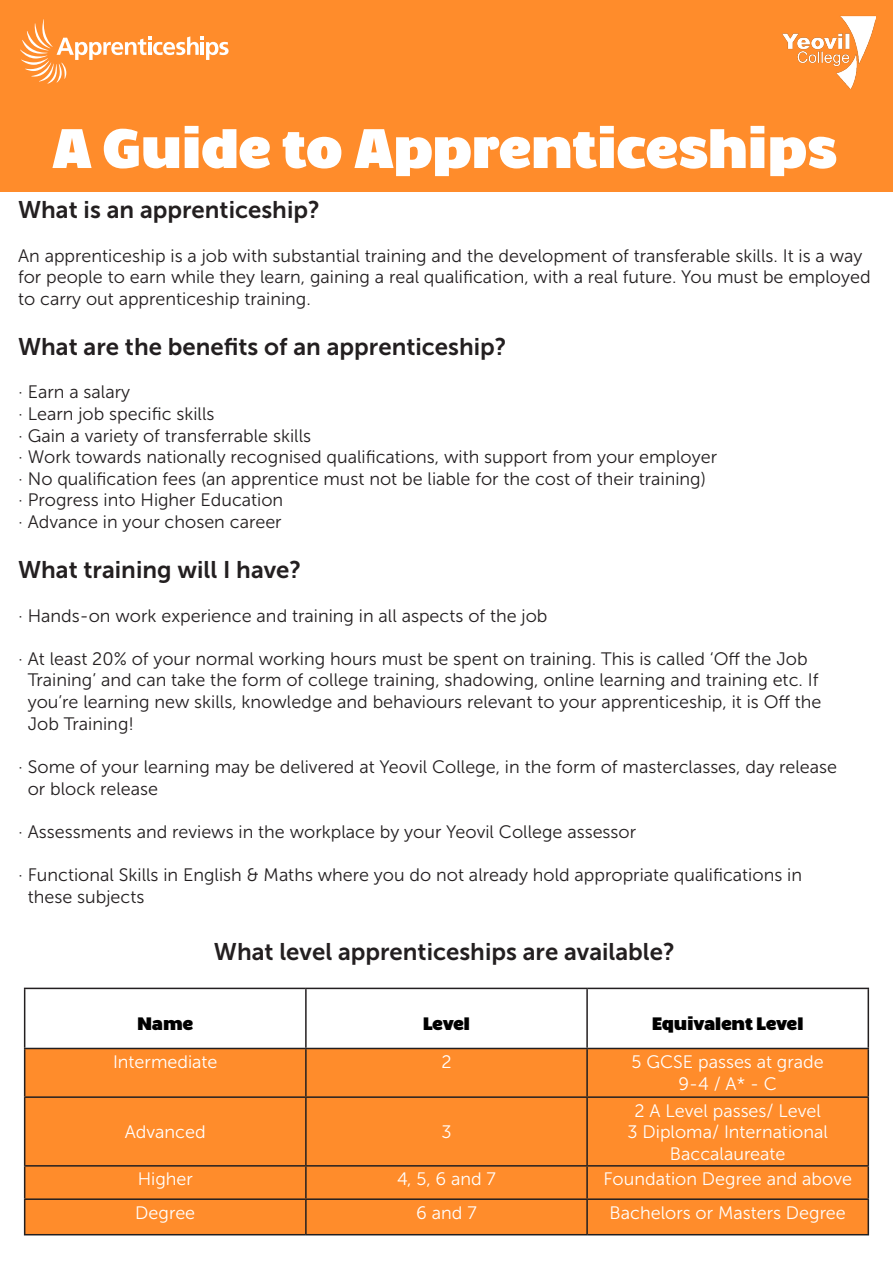
<style>
.page{position:relative;width:893px;height:1263px;background:#fff}
.page>*{position:absolute;margin:0;border:0;box-sizing:border-box;transform-origin:0 0}
.t1{font:700 55.5px "Walrus";letter-spacing:-.02em;color:#fff}
.t2{font:24px "Museo Sans 700";color:#231f20}
.t3{font:18px/21.6px "Museo Sans 300";color:#231f20}
.t4{font:18px/21.6px "Museo Sans 300";color:#fff;text-align:center}
.t5{font:700 18px "Walrus";letter-spacing:-.025em;color:#000}
</style>
<div class="page">
<div style="left:0;top:0;width:893px;height:191px;background:#ff8c2b"></div>
<img style="left:782px;top:16px;width:94px;height:72px">
<svg style="left:20px;top:19px;width:209px;height:65px"></svg>
<div style="left:25px;top:1049px;width:842px;height:185px;background:#ff8c2b"></div>
<hr style="left:24px;top:988px;width:282px;height:1px;background:#231f20">
<hr style="left:24px;top:989px;width:1px;height:59px;background:#231f20">
<hr style="left:306px;top:988px;width:281px;height:1px;background:#231f20">
<hr style="left:305px;top:989px;width:2px;height:59px;background:#231f20">
<hr style="left:587px;top:988px;width:282px;height:1px;background:#231f20">
<hr style="left:586px;top:989px;width:2px;height:59px;background:#231f20">
<hr style="left:867px;top:989px;width:2px;height:59px;background:#231f20">
<hr style="left:24px;top:1048px;width:282px;height:1px;background:#231f20">
<hr style="left:24px;top:1049px;width:1px;height:47px;background:#231f20">
<hr style="left:306px;top:1048px;width:281px;height:1px;background:#231f20">
<hr style="left:305px;top:1049px;width:2px;height:47px;background:#231f20">
<hr style="left:587px;top:1048px;width:282px;height:1px;background:#231f20">
<hr style="left:586px;top:1049px;width:2px;height:47px;background:#231f20">
<hr style="left:867px;top:1049px;width:2px;height:47px;background:#231f20">
<hr style="left:24px;top:1096px;width:282px;height:2px;background:#231f20">
<hr style="left:24px;top:1098px;width:1px;height:67px;background:#231f20">
<hr style="left:306px;top:1096px;width:281px;height:2px;background:#231f20">
<hr style="left:305px;top:1098px;width:2px;height:67px;background:#231f20">
<hr style="left:587px;top:1096px;width:282px;height:2px;background:#231f20">
<hr style="left:586px;top:1098px;width:2px;height:67px;background:#231f20">
<hr style="left:867px;top:1098px;width:2px;height:67px;background:#231f20">
<hr style="left:24px;top:1165px;width:282px;height:1px;background:#231f20">
<hr style="left:24px;top:1166px;width:1px;height:32px;background:#231f20">
<hr style="left:306px;top:1165px;width:281px;height:1px;background:#231f20">
<hr style="left:305px;top:1166px;width:2px;height:32px;background:#231f20">
<hr style="left:587px;top:1165px;width:282px;height:1px;background:#231f20">
<hr style="left:586px;top:1166px;width:2px;height:32px;background:#231f20">
<hr style="left:867px;top:1166px;width:2px;height:32px;background:#231f20">
<hr style="left:24px;top:1198px;width:282px;height:2px;background:#231f20">
<hr style="left:24px;top:1200px;width:1px;height:34px;background:#231f20">
<hr style="left:306px;top:1198px;width:281px;height:2px;background:#231f20">
<hr style="left:305px;top:1200px;width:2px;height:34px;background:#231f20">
<hr style="left:587px;top:1198px;width:282px;height:2px;background:#231f20">
<hr style="left:586px;top:1200px;width:2px;height:34px;background:#231f20">
<hr style="left:867px;top:1200px;width:2px;height:34px;background:#231f20">
<hr style="left:24px;top:1234px;width:282px;height:1px;background:#231f20">
<hr style="left:306px;top:1234px;width:281px;height:1px;background:#231f20">
<hr style="left:587px;top:1234px;width:282px;height:1px;background:#231f20">
<p class="t1" style="left:51px;top:114px;width:789px">A Guide to Apprenticeships</p>
<p class="t2" style="left:18px;top:197px;width:303px">What is an apprenticeship?</p>
<p class="t3" style="left:18px;top:245px;width:854px">An apprenticeship is a job with substantial training and the development of transferable skills. It is a way for people to earn while they learn, gaining a real qualification, with a real future. You must be employed to carry out apprenticeship training.</p>
<p class="t2" style="left:18px;top:334px;width:490px">What are the benefits of an apprenticeship?</p>
<p class="t3" style="left:18px;top:382px;width:114px">· Earn a salary</p>
<p class="t3" style="left:18px;top:403px;width:198px">· Learn job specific skills</p>
<p class="t3" style="left:18px;top:425px;width:295px">· Gain a variety of transferrable skills</p>
<p class="t3" style="left:18px;top:446px;width:701px">· Work towards nationally recognised qualifications, with support from your employer</p>
<p class="t3" style="left:18px;top:468px;width:689px">· No qualification fees (an apprentice must not be liable for the cost of their training)</p>
<p class="t3" style="left:18px;top:490px;width:267px">· Progress into Higher Education</p>
<p class="t3" style="left:18px;top:511px;width:265px">· Advance in your chosen career</p>
<p class="t2" style="left:18px;top:557px;width:285px">What training will I have?</p>
<p class="t3" style="left:18px;top:605px;width:531px">· Hands-on work experience and training in all aspects of the job</p>
<p class="t3" style="left:18px;top:648px;width:791px">· At least 20% of your normal working hours must be spent on training. This is called ‘Off the Job</p>
<p class="t3" style="left:28px;top:670px;width:792px">Training’ and can take the form of college training, shadowing, online learning and training etc. If</p>
<p class="t3" style="left:28px;top:691px;width:795px">you’re learning new skills, knowledge and behaviours relevant to your apprenticeship, it is Off the</p>
<p class="t3" style="left:28px;top:713px;width:108px">Job Training!</p>
<p class="t3" style="left:18px;top:756px;width:821px">· Some of your learning may be delivered at Yeovil College, in the form of masterclasses, day release</p>
<p class="t3" style="left:28px;top:778px;width:132px">or block release</p>
<p class="t3" style="left:18px;top:821px;width:620px">· Assessments and reviews in the workplace by your Yeovil College assessor</p>
<p class="t3" style="left:18px;top:864px;width:785px">· Functional Skills in English &amp; Maths where you do not already hold appropriate qualifications in</p>
<p class="t3" style="left:28px;top:886px;width:118px">these subjects</p>
<p class="t2" style="left:214px;top:938px;width:462px">What level apprenticeships are available?</p>
<p class="t5" style="left:137px;top:1013px;width:57px">Name</p>
<p class="t5" style="left:423px;top:1013px;width:49px">Level</p>
<p class="t5" style="left:652px;top:1013px;width:153px">Equivalent Level</p>
<p class="t4" style="left:113px;top:1051px;width:106px">Intermediate</p>
<p class="t4" style="left:441px;top:1051px;width:12px">2</p>
<p class="t4" style="left:632px;top:1051px;width:194px">5 GCSE passes at grade</p>
<p class="t4" style="left:679px;top:1073px;width:100px">9-4 / A* - C</p>
<p class="t4" style="left:125px;top:1121px;width:82px">Advanced</p>
<p class="t4" style="left:441px;top:1121px;width:12px">3</p>
<p class="t4" style="left:628px;top:1100px;width:202px">2 A Level passes/ Level<br>3 Diploma/ International<br>Baccalaureate</p>
<p class="t4" style="left:138px;top:1168px;width:57px">Higher</p>
<p class="t4" style="left:397px;top:1168px;width:100px">4, 5, 6 and 7</p>
<p class="t4" style="left:603px;top:1168px;width:250px">Foundation Degree and above</p>
<p class="t4" style="left:135px;top:1202px;width:61px">Degree</p>
<p class="t4" style="left:416px;top:1202px;width:62px">6 and 7</p>
<p class="t4" style="left:609px;top:1202px;width:238px">Bachelors or Masters Degree</p>
</div>
